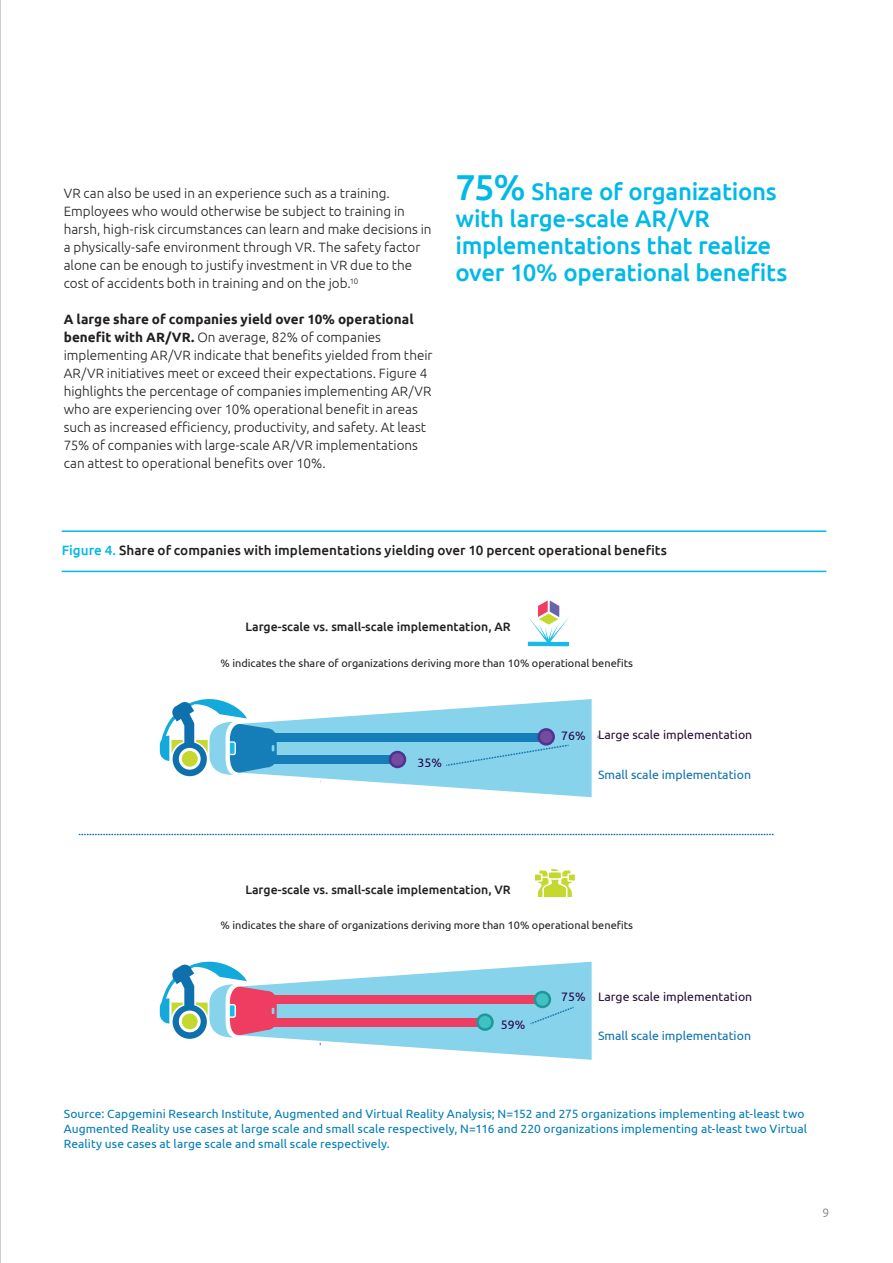
<style>
.page{position:relative;width:893px;height:1263px;background:#fff}
.page>*{position:absolute;margin:0;border:0;box-sizing:border-box;transform-origin:0 0}
.callout1{font:500 24px/27px "Ubuntu";letter-spacing:-.015em;color:#00b9e7}
.text{font:300 13.5px/18px "Ubuntu";color:#231f20}
.Chart_Heading{font:500 13.5px "Ubuntu";color:#231f20}
.t1{font:500 12.3px "Ubuntu";color:#231f20}
.t2{font:12.3px "Ubuntu";color:#280e3b}
.t3{font:12.3px "Ubuntu";color:#0e71ae}
.t4{font:12.3px "Ubuntu";color:#2a004a}
.figure-source{font:12px/15px "Ubuntu";letter-spacing:.005em;color:#007cb6}
.t5{font:300 12px "Ubuntu";color:#76787b}
.t6{font:10.95px "Ubuntu";color:#231f20}
.s1{font-weight:700}
.s2{font-size:36px}
.s3{color:#00b9e7}
</style>
<div class="page">
<hr style="left:0;top:0;width:1px;height:1263px;background:#a8a9ad">
<svg style="left:528px;top:600px;width:42px;height:47px"></svg>
<svg style="left:535px;top:869px;width:40px;height:28px"></svg>
<svg style="left:160px;top:699px;width:432px;height:98px"></svg>
<svg style="left:160px;top:961px;width:432px;height:99px"></svg>
<svg style="left:79px;top:834px;width:696px;height:1px"></svg>
<hr style="left:62px;top:530px;width:764px;height:2px;background:#00b9e7">
<hr style="left:62px;top:571px;width:764px;height:1px;background:#00b9e7">
<p class="text" style="left:64px;top:184px;width:369px">VR can also be used in an experience such as a training.<br>Employees who would otherwise be subject to training in harsh, high-risk circumstances can learn and make decisions in a physically-safe environment through VR. The safety factor alone can be enough to justify investment in VR due to the cost of accidents both in training and on the job.<sup>10</sup></p>
<p class="text" style="left:64px;top:310px;width:370px"><span class="s1">A large share of companies yield over 10% operational benefit with AR/VR.</span> On average, 82% of companies implementing AR/VR indicate that benefits yielded from their AR/VR initiatives meet or exceed their expectations. Figure 4 highlights the percentage of companies implementing AR/VR who are experiencing over 10% operational benefit in areas such as increased efficiency, productivity, and safety. At least 75% of companies with large-scale AR/VR implementations can attest to operational benefits over 10%.</p>
<p class="callout1" style="left:455px;top:177px;width:333px"><span class="s2">75%</span> Share of organizations with large-scale AR/VR implementations that realize over 10% operational benefits</p>
<p class="Chart_Heading" style="left:62px;top:542px;width:607px"><span class="s3">Figure 4.</span> Share of companies with implementations yielding over 10 percent operational benefits</p>
<p class="t1" style="left:246px;top:619px;width:267px">Large-scale vs. small-scale implementation, AR</p>
<p class="t6" style="left:221px;top:656px;width:414px">% indicates the share of organizations deriving more than 10% operational benefits</p>
<p class="t4" style="left:418px;top:755px;width:26px">35%</p>
<p class="t4" style="left:561px;top:728px;width:26px">76%</p>
<p class="t2" style="left:598px;top:727px;width:156px">Large scale implementation</p>
<p class="t3" style="left:598px;top:767px;width:154px">Small scale implementation</p>
<p class="t1" style="left:246px;top:882px;width:267px">Large-scale vs. small-scale implementation, VR</p>
<p class="t6" style="left:221px;top:919px;width:414px">% indicates the share of organizations deriving more than 10% operational benefits</p>
<p class="t4" style="left:501px;top:1017px;width:26px">59%</p>
<p class="t4" style="left:561px;top:989px;width:26px">75%</p>
<p class="t2" style="left:598px;top:989px;width:156px">Large scale implementation</p>
<p class="t3" style="left:598px;top:1028px;width:154px">Small scale implementation</p>
<p class="figure-source" style="left:64px;top:1106px;width:745px">Source: Capgemini Research Institute, Augmented and Virtual Reality Analysis; N=152 and 275 organizations implementing at-least two<br>Augmented Reality use cases at large scale and small scale respectively, N=116 and 220 organizations implementing at-least two Virtual<br>Reality use cases at large scale and small scale respectively.</p>
<p class="t5" style="left:822px;top:1205px;width:8px">9</p>
</div>
